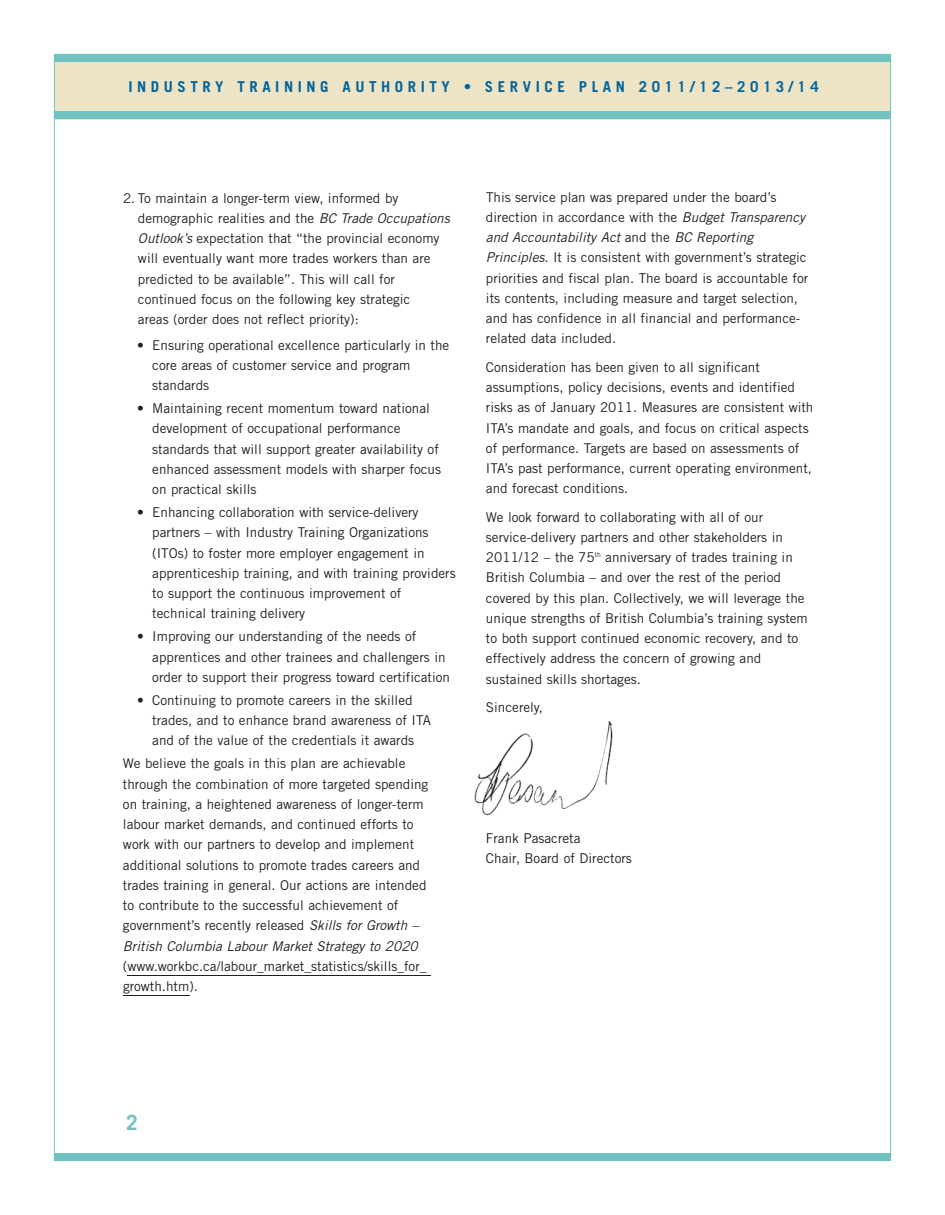
<style>
.page{position:relative;width:945px;height:1215px;background:#fff}
.page>*{position:absolute;margin:0;border:0;box-sizing:border-box;transform-origin:0 0}
.t1{font:700 21px "Trade Gothic";color:#70c3c0}
.t2{font:700 15px "Trade Gothic";letter-spacing:.305em;color:#00649e}
.t3{font:13.5px/20.2px "Trade Gothic";color:#231f20}
.s1{font-style:italic}
</style>
<div class="page">
<div style="left:54px;top:54px;width:837px;height:65px;background:#ede4c5"></div>
<hr style="left:127px;top:975px;width:300px;height:1px;background:#231f20">
<hr style="left:123px;top:996px;width:66px;height:1px;background:#231f20">
<div style="left:54px;top:1154px;width:837px;height:7px;background:#70c3c0"></div>
<div style="left:54px;top:111px;width:837px;height:8px;background:#70c3c0"></div>
<div style="left:54px;top:54px;width:837px;height:8px;background:#70c3c0"></div>
<img style="left:474px;top:721px;width:139px;height:95px">
<p class="t2" style="left:128px;top:81px;width:692px">INDUSTRY TRAINING AUTHORITY • SERVICE PLAN 2011/12–2013/14</p>
<p class="t3" style="left:138px;top:189px;width:313px;text-indent:-15px">2. To maintain a longer-term view, informed by demographic realities and the <span class="s1">BC Trade Occupations Outlook’s</span> expectation that “the provincial economy will eventually want more trades workers than are predicted to be available”. This will call for continued focus on the following key strategic<br>areas (order does not reflect priority):</p>
<p class="t3" style="left:152px;top:336px;width:299px;text-indent:-15px">• Ensuring operational excellence particularly in the core areas of customer service and program standards</p>
<p class="t3" style="left:152px;top:400px;width:290px;text-indent:-15px">• Maintaining recent momentum toward national development of occupational performance standards that will support greater availability of enhanced assessment models with sharper focus on practical skills</p>
<p class="t3" style="left:152px;top:503px;width:305px;text-indent:-15px">• Enhancing collaboration with service-delivery partners – with Industry Training Organizations (ITOs) to foster more employer engagement in apprenticeship training, and with training providers to support the continuous improvement of technical training delivery</p>
<p class="t3" style="left:152px;top:628px;width:299px;text-indent:-15px">• Improving our understanding of the needs of apprentices and other trainees and challengers in order to support their progress toward certification</p>
<p class="t3" style="left:152px;top:691px;width:280px;text-indent:-15px">• Continuing to promote careers in the skilled trades, and to enhance brand awareness of ITA and of the value of the credentials it awards</p>
<p class="t3" style="left:123px;top:755px;width:307px">We believe the goals in this plan are achievable through the combination of more targeted spending on training, a heightened awareness of longer-term labour market demands, and continued efforts to work with our partners to develop and implement additional solutions to promote trades careers and trades training in general. Our actions are intended to contribute to the successful achievement of government’s recently released <span class="s1">Skills for Growth – British Columbia Labour Market Strategy to 2020</span></p>
<p class="t3" style="left:123px;top:957px;width:305px">(www.workbc.ca/labour_market_statistics/skills_for_ growth.htm).</p>
<p class="t3" style="left:486px;top:188px;width:324px">This service plan was prepared under the board’s direction in accordance with the <span class="s1">Budget Transparency and Accountability Act</span> and the <span class="s1">BC Reporting Principles</span>. It is consistent with government’s strategic priorities and fiscal plan. The board is accountable for its contents, including measure and target selection, and has confidence in all financial and performance&shy;related data included.</p>
<p class="t3" style="left:486px;top:358px;width:329px">Consideration has been given to all significant assumptions, policy decisions, events and identified risks as of January 2011. Measures are consistent with ITA’s mandate and goals, and focus on critical aspects of performance. Targets are based on assessments of ITA’s past performance, current operating environment, and forecast conditions.</p>
<p class="t3" style="left:486px;top:508px;width:323px">We look forward to collaborating with all of our service-delivery partners and other stakeholders in 2011/12 – the 75<sup>th</sup> anniversary of trades training in British Columbia – and over the rest of the period covered by this plan. Collectively, we will leverage the unique strengths of British Columbia’s training system to both support continued economic recovery, and to effectively address the concern of growing and sustained skills shortages.</p>
<p class="t3" style="left:486px;top:698px;width:59px">Sincerely,</p>
<p class="t3" style="left:486px;top:829px;width:147px">Frank Pasacreta<br>Chair, Board of Directors</p>
<h1 class="t1" style="left:126px;top:1115px;width:13px">2</h1>
</div>
